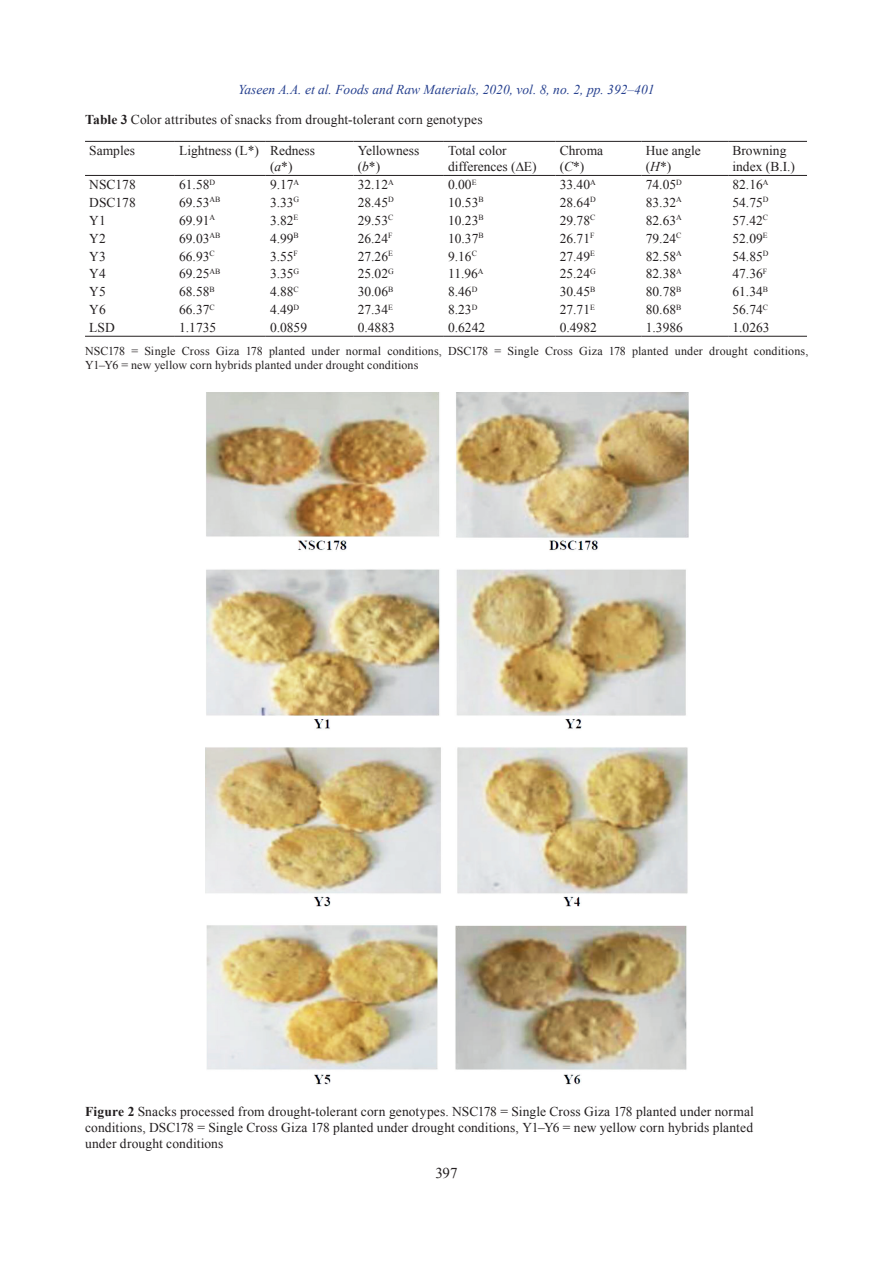
<style>
.page{position:relative;width:893px;height:1263px;background:#fff}
.page>*{position:absolute;margin:0;border:0;box-sizing:border-box;transform-origin:0 0}
.t1{font:15px "Times New Roman";color:#231f20}
.t2{font:13.5px/16.2px "Times New Roman";color:#231f20}
.t3{font:italic 13.5px "Times New Roman";color:#253f8e}
.t4{font:12px/14.4px "Times New Roman";letter-spacing:.01em;color:#231f20}
.s1{font-weight:700}
.s2{font-style:italic}
</style>
<div class="page">
<hr style="left:85px;top:141px;width:90px;height:1px;background:#231f20">
<hr style="left:175px;top:141px;width:91px;height:1px;background:#231f20">
<hr style="left:266px;top:141px;width:87px;height:1px;background:#231f20">
<hr style="left:353px;top:141px;width:91px;height:1px;background:#231f20">
<hr style="left:444px;top:141px;width:111px;height:1px;background:#231f20">
<hr style="left:555px;top:141px;width:87px;height:1px;background:#231f20">
<hr style="left:642px;top:141px;width:86px;height:1px;background:#231f20">
<hr style="left:728px;top:141px;width:79px;height:1px;background:#231f20">
<hr style="left:85px;top:175px;width:90px;height:1px;background:#231f20">
<hr style="left:175px;top:175px;width:91px;height:1px;background:#231f20">
<hr style="left:266px;top:175px;width:87px;height:1px;background:#231f20">
<hr style="left:353px;top:175px;width:91px;height:1px;background:#231f20">
<hr style="left:444px;top:175px;width:111px;height:1px;background:#231f20">
<hr style="left:555px;top:175px;width:87px;height:1px;background:#231f20">
<hr style="left:642px;top:175px;width:86px;height:1px;background:#231f20">
<hr style="left:728px;top:175px;width:79px;height:1px;background:#231f20">
<hr style="left:85px;top:336px;width:90px;height:1px;background:#231f20">
<hr style="left:175px;top:336px;width:91px;height:1px;background:#231f20">
<hr style="left:266px;top:336px;width:87px;height:1px;background:#231f20">
<hr style="left:353px;top:336px;width:91px;height:1px;background:#231f20">
<hr style="left:444px;top:336px;width:111px;height:1px;background:#231f20">
<hr style="left:555px;top:336px;width:87px;height:1px;background:#231f20">
<hr style="left:642px;top:336px;width:86px;height:1px;background:#231f20">
<hr style="left:728px;top:336px;width:79px;height:1px;background:#231f20">
<img style="left:206px;top:392px;width:483px;height:693px">
<p class="t3" style="left:238px;top:81px;width:418px">Yaseen A.A. et al. Foods and Raw Materials, 2020, vol. 8, no. 2, pp. 392–401</p>
<p class="t2" style="left:85px;top:111px;width:399px"><span class="s1">Table 3</span> Color attributes of snacks from drought-tolerant corn genotypes</p>
<p class="t2" style="left:89px;top:142px;width:47px">Samples</p>
<p class="t2" style="left:270px;top:142px;width:46px;text-indent:-91px">Lightness (L*) Redness (<span class="s2">a</span>*)</p>
<p class="t2" style="left:358px;top:142px;width:63px">Yellowness (<span class="s2">b</span>*)</p>
<p class="t2" style="left:448px;top:142px;width:90px">Total color differences (∆E)</p>
<p class="t2" style="left:560px;top:142px;width:45px">Chroma (<span class="s2">C</span>*)</p>
<p class="t2" style="left:646px;top:142px;width:57px">Hue angle (<span class="s2">H</span>*)</p>
<p class="t2" style="left:732px;top:142px;width:64px">Browning index (B.I.)</p>
<p class="t2" style="left:89px;top:176px;width:48px">NSC178</p>
<p class="t2" style="left:179px;top:176px;width:38px">61.58<sup>D</sup></p>
<p class="t2" style="left:270px;top:176px;width:31px">9.17<sup>A</sup></p>
<p class="t2" style="left:358px;top:176px;width:38px">32.12<sup>A</sup></p>
<p class="t2" style="left:448px;top:176px;width:30px">0.00<sup>E</sup></p>
<p class="t2" style="left:560px;top:176px;width:38px">33.40<sup>A</sup></p>
<p class="t2" style="left:646px;top:176px;width:38px">74.05<sup>D</sup></p>
<p class="t2" style="left:732px;top:176px;width:38px">82.16<sup>A</sup></p>
<p class="t2" style="left:89px;top:194px;width:48px">DSC178</p>
<p class="t2" style="left:179px;top:194px;width:43px">69.53<sup>AB</sup></p>
<p class="t2" style="left:270px;top:194px;width:31px">3.33<sup>G</sup></p>
<p class="t2" style="left:358px;top:194px;width:38px">28.45<sup>D</sup></p>
<p class="t2" style="left:448px;top:194px;width:37px">10.53<sup>B</sup></p>
<p class="t2" style="left:560px;top:194px;width:38px">28.64<sup>D</sup></p>
<p class="t2" style="left:646px;top:194px;width:38px">83.32<sup>A</sup></p>
<p class="t2" style="left:732px;top:194px;width:38px">54.75<sup>D</sup></p>
<p class="t2" style="left:89px;top:212px;width:18px">Y1</p>
<p class="t2" style="left:179px;top:212px;width:38px">69.91<sup>A</sup></p>
<p class="t2" style="left:270px;top:212px;width:30px">3.82<sup>E</sup></p>
<p class="t2" style="left:358px;top:212px;width:37px">29.53<sup>C</sup></p>
<p class="t2" style="left:448px;top:212px;width:37px">10.23<sup>B</sup></p>
<p class="t2" style="left:560px;top:212px;width:37px">29.78<sup>C</sup></p>
<p class="t2" style="left:646px;top:212px;width:38px">82.63<sup>A</sup></p>
<p class="t2" style="left:732px;top:212px;width:37px">57.42<sup>C</sup></p>
<p class="t2" style="left:89px;top:230px;width:18px">Y2</p>
<p class="t2" style="left:179px;top:230px;width:43px">69.03<sup>AB</sup></p>
<p class="t2" style="left:270px;top:230px;width:30px">4.99<sup>B</sup></p>
<p class="t2" style="left:358px;top:230px;width:36px">26.24<sup>F</sup></p>
<p class="t2" style="left:448px;top:230px;width:37px">10.37<sup>B</sup></p>
<p class="t2" style="left:560px;top:230px;width:36px">26.71<sup>F</sup></p>
<p class="t2" style="left:646px;top:230px;width:37px">79.24<sup>C</sup></p>
<p class="t2" style="left:732px;top:230px;width:37px">52.09<sup>E</sup></p>
<p class="t2" style="left:89px;top:248px;width:18px">Y3</p>
<p class="t2" style="left:179px;top:248px;width:37px">66.93<sup>C</sup></p>
<p class="t2" style="left:270px;top:248px;width:30px">3.55<sup>F</sup></p>
<p class="t2" style="left:358px;top:248px;width:37px">27.26<sup>E</sup></p>
<p class="t2" style="left:448px;top:248px;width:30px">9.16<sup>C</sup></p>
<p class="t2" style="left:560px;top:248px;width:37px">27.49<sup>E</sup></p>
<p class="t2" style="left:646px;top:248px;width:38px">82.58<sup>A</sup></p>
<p class="t2" style="left:732px;top:248px;width:38px">54.85<sup>D</sup></p>
<p class="t2" style="left:89px;top:266px;width:18px">Y4</p>
<p class="t2" style="left:179px;top:266px;width:43px">69.25<sup>AB</sup></p>
<p class="t2" style="left:270px;top:266px;width:31px">3.35<sup>G</sup></p>
<p class="t2" style="left:358px;top:266px;width:38px">25.02<sup>G</sup></p>
<p class="t2" style="left:448px;top:266px;width:37px">11.96<sup>A</sup></p>
<p class="t2" style="left:560px;top:266px;width:38px">25.24<sup>G</sup></p>
<p class="t2" style="left:646px;top:266px;width:38px">82.38<sup>A</sup></p>
<p class="t2" style="left:732px;top:266px;width:36px">47.36<sup>F</sup></p>
<p class="t2" style="left:89px;top:283px;width:18px">Y5</p>
<p class="t2" style="left:179px;top:283px;width:37px">68.58<sup>B</sup></p>
<p class="t2" style="left:270px;top:283px;width:30px">4.88<sup>C</sup></p>
<p class="t2" style="left:358px;top:283px;width:37px">30.06<sup>B</sup></p>
<p class="t2" style="left:448px;top:283px;width:31px">8.46<sup>D</sup></p>
<p class="t2" style="left:560px;top:283px;width:37px">30.45<sup>B</sup></p>
<p class="t2" style="left:646px;top:283px;width:37px">80.78<sup>B</sup></p>
<p class="t2" style="left:732px;top:283px;width:37px">61.34<sup>B</sup></p>
<p class="t2" style="left:89px;top:301px;width:18px">Y6</p>
<p class="t2" style="left:179px;top:301px;width:37px">66.37<sup>C</sup></p>
<p class="t2" style="left:270px;top:301px;width:31px">4.49<sup>D</sup></p>
<p class="t2" style="left:358px;top:301px;width:37px">27.34<sup>E</sup></p>
<p class="t2" style="left:448px;top:301px;width:31px">8.23<sup>D</sup></p>
<p class="t2" style="left:560px;top:301px;width:37px">27.71<sup>E</sup></p>
<p class="t2" style="left:646px;top:301px;width:37px">80.68<sup>B</sup></p>
<p class="t2" style="left:732px;top:301px;width:37px">56.74<sup>C</sup></p>
<p class="t2" style="left:89px;top:319px;width:27px">LSD</p>
<p class="t2" style="left:179px;top:319px;width:39px">1.1735</p>
<p class="t2" style="left:270px;top:319px;width:39px">0.0859</p>
<p class="t2" style="left:358px;top:319px;width:39px">0.4883</p>
<p class="t2" style="left:448px;top:319px;width:39px">0.6242</p>
<p class="t2" style="left:560px;top:319px;width:39px">0.4982</p>
<p class="t2" style="left:646px;top:319px;width:39px">1.3986</p>
<p class="t2" style="left:732px;top:319px;width:39px">1.0263</p>
<p class="t4" style="left:85px;top:344px;width:725px">NSC178 = Single Cross Giza 178 planted under normal conditions, DSC178 = Single Cross Giza 178 planted under drought conditions,<br>Y1–Y6 = new yellow corn hybrids planted under drought conditions</p>
<p class="t2" style="left:85px;top:1103px;width:670px;text-align:justify"><span class="s1">Figure 2</span> Snacks processed from drought-tolerant corn genotypes. NSC178 = Single Cross Giza 178 planted under normal conditions, DSC178 = Single Cross Giza 178 planted under drought conditions, Y1–Y6 = new yellow corn hybrids planted under drought conditions</p>
<p class="t1" style="left:435px;top:1163px;width:24px">397</p>
</div>
